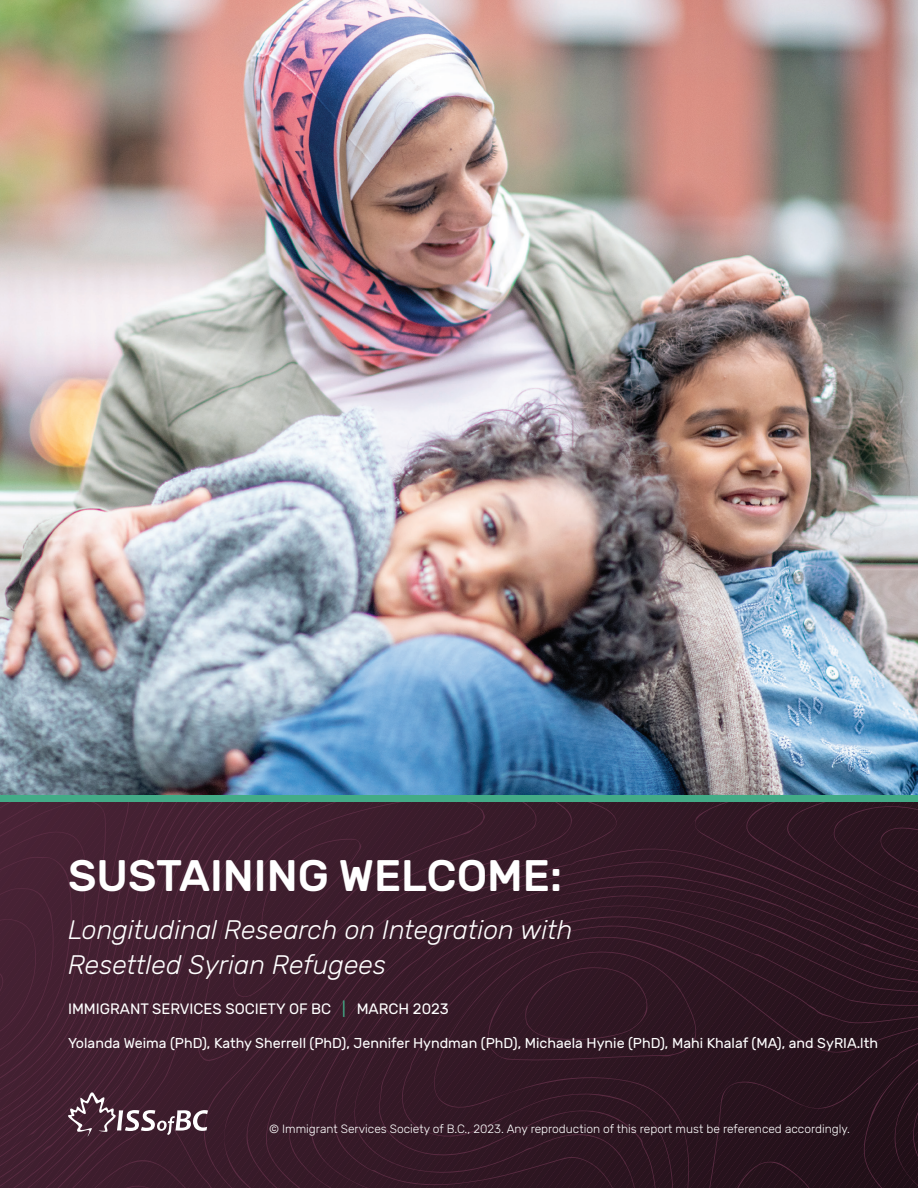
<style>
.page{position:relative;width:918px;height:1188px;background:#fff}
.page>*{position:absolute;margin:0;border:0;box-sizing:border-box;transform-origin:0 0}
.t1{font:500 43.95px "Rubik";color:#fff}
.t2{font:italic 300 26.7px/34.5px "Rubik";color:#fff}
.t3{font:15px "Rubik";color:#fff}
.t4{font:14.25px "Rubik";color:#fff}
.t5{font:300 12px "Rubik";color:#fff}
.s1{color:#43ab87}
</style>
<div class="page">
<img style="left:0;top:0;width:918px;height:795px">
<svg style="left:0;top:801px;width:918px;height:387px;background:#371b29"></svg>
<div style="left:0;top:795px;width:918px;height:6px;background:#43ab87"></div>
<h1 class="t1" style="left:68px;top:851px;width:496px">SUSTAINING WELCOME:</h1>
<h2 class="t2" style="left:68px;top:914px;width:506px">Longitudinal Research on Integration with<br>Resettled Syrian Refugees</h2>
<p class="t3" style="left:68px;top:1000px;width:382px">IMMIGRANT SERVICES SOCIETY OF BC <span class="s1">|</span> MARCH 2023</p>
<p class="t4" style="left:68px;top:1036px;width:812px">Yolanda Weima (PhD), Kathy Sherrell (PhD), Jennifer Hyndman (PhD), Michaela Hynie (PhD), Mahi Khalaf (MA), and SyRIA.lth</p>
<p class="t5" style="left:269px;top:1122px;width:582px">© Immigrant Services Society of B.C., 2023. Any reproduction of this report must be referenced accordingly.</p>
</div>
